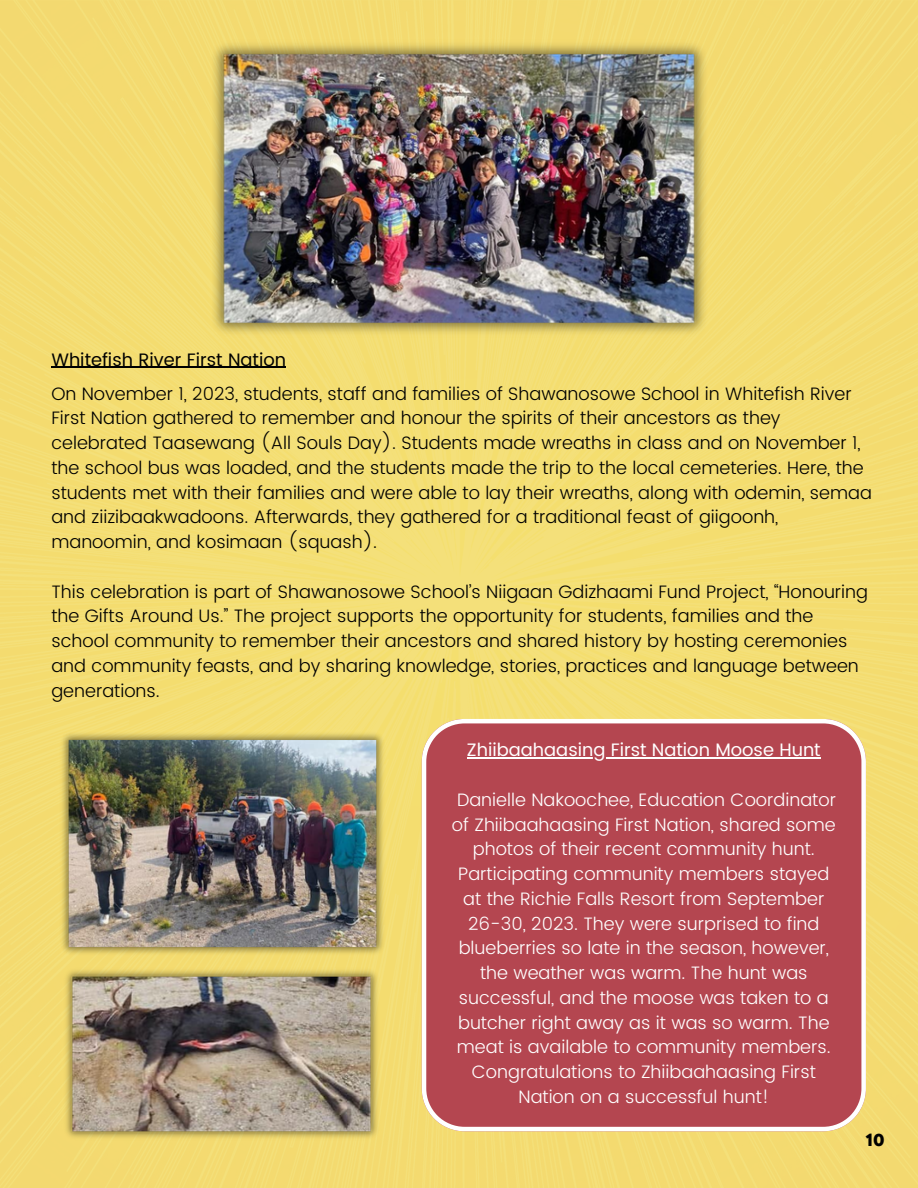
<style>
.page{position:relative;width:918px;height:1188px;background:#f4de72}
.page>*{position:absolute;margin:0;border:0;box-sizing:border-box;transform-origin:0 0}
.t1{font:300 18px/24.8px "Poppins";color:#000}
.t2{font:300 18px/24.8px "Poppins";color:#fff;text-align:center}
.t3{font:18px "Poppins";color:#fff}
.t4{font:18px "Poppins";color:#000}
.t5{font:800 18px "TT Chocolates";color:#000}
</style>
<div class="page">
<img style="left:193px;top:36px;width:532px;height:304px">
<div style="left:422px;top:719px;width:444px;height:412px;background:#b44650"></div>
<hr style="left:51px;top:367px;width:235px;height:1px;background:#000">
<img style="left:51px;top:966px;width:342px;height:176px">
<img style="left:51px;top:729px;width:342px;height:229px">
<hr style="left:467px;top:758px;width:354px;height:1px;background:#fff">
<p class="t4" style="left:51px;top:349px;width:236px">Whitefish River First Nation</p>
<p class="t1" style="left:51px;top:381px;width:822px">On November 1, 2023, students, staff and families of Shawanosowe School in Whitefish River First Nation gathered to remember and honour the spirits of their ancestors as they celebrated Taasewang (All Souls Day). Students made wreaths in class and on November 1, the school bus was loaded, and the students made the trip to the local cemeteries. Here, the students met with their families and were able to lay their wreaths, along with odemin, semaa and ziizibaakwadoons. Afterwards, they gathered for a traditional feast of giigoonh, manoomin, and kosimaan (squash).</p>
<p class="t1" style="left:51px;top:579px;width:818px">This celebration is part of Shawanosowe School’s Niigaan Gdizhaami Fund Project, “Honouring the Gifts Around Us.” The project supports the opportunity for students, families and the school community to remember their ancestors and shared history by hosting ceremonies and community feasts, and by sharing knowledge, stories, practices and language between generations.</p>
<p class="t3" style="left:467px;top:740px;width:355px">Zhiibaahaasing First Nation Moose Hunt</p>
<p class="t2" style="left:452px;top:787px;width:386px">Danielle Nakoochee, Education Coordinator of Zhiibaahaasing First Nation, shared some photos of their recent community hunt.<br>Participating community members stayed at the Richie Falls Resort from September 26-30, 2023. They were surprised to find blueberries so late in the season, however, the weather was warm. The hunt was successful, and the moose was taken to a butcher right away as it was so warm. The meat is available to community members.<br>Congratulations to Zhiibaahaasing First Nation on a successful hunt!</p>
<p class="t5" style="left:866px;top:1130px;width:20px">10</p>
</div>
